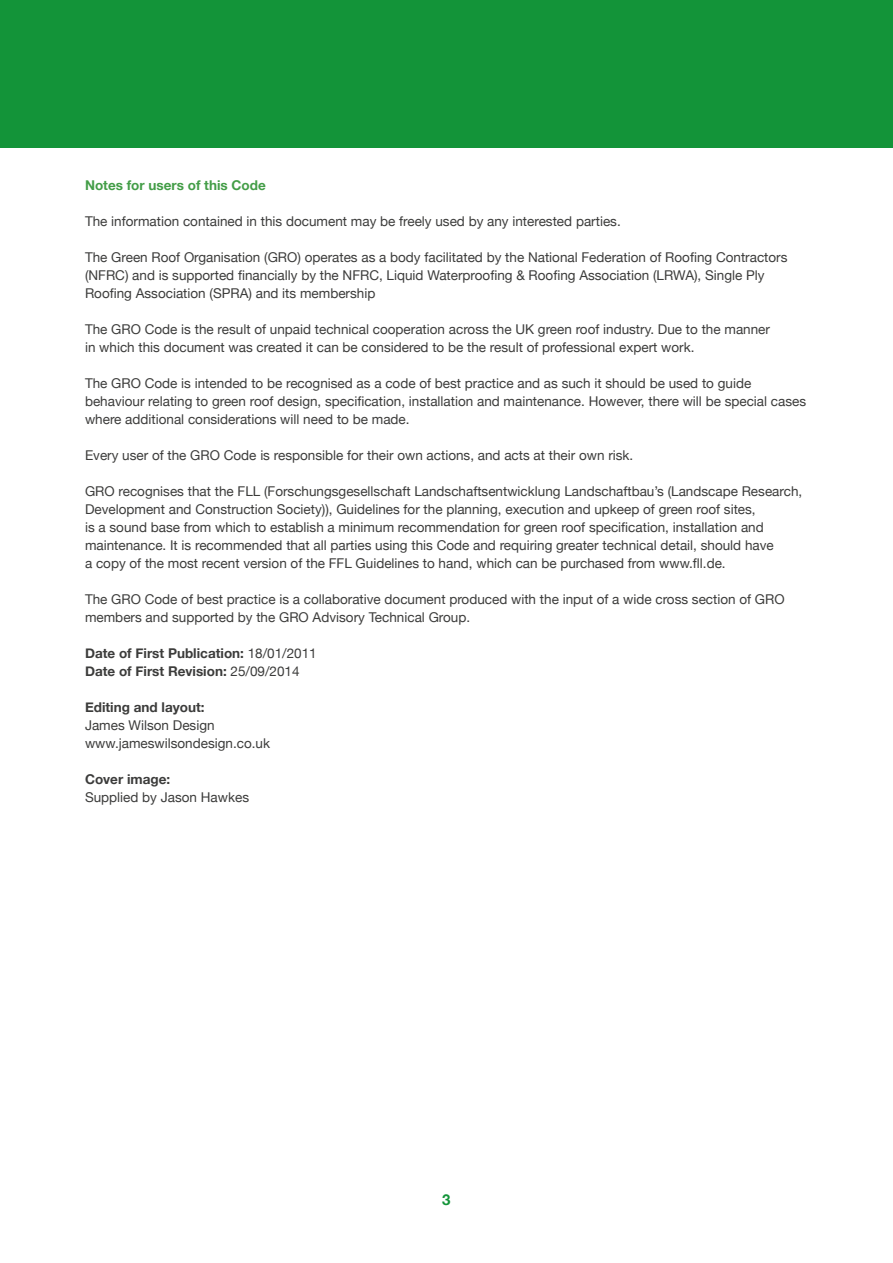
<style>
.page{position:relative;width:893px;height:1263px;background:#fff}
.page>*{position:absolute;margin:0;border:0;box-sizing:border-box;transform-origin:0 0}
.t1{font:700 15px "Helvetica Neue";color:#139439}
.t2{font:13.5px/18px "Helvetica Neue";color:#3c3c3b}
.t3{font:700 13.5px/18px "Helvetica Neue";color:#3c3c3b}
.t4{font:700 13.5px "Helvetica Neue";color:#439d47}
.s1{font-weight:400}
</style>
<div class="page">
<div style="left:0;top:0;width:893px;height:148px;background:#139439"></div>
<p class="t4" style="left:85px;top:180px;width:182px">Notes for users of this Code</p>
<p class="t2" style="left:85px;top:213px;width:537px">The information contained in this document may be freely used by any interested parties.</p>
<p class="t2" style="left:85px;top:249px;width:704px">The Green Roof Organisation (GRO) operates as a body facilitated by the National Federation of Roofing Contractors (NFRC) and is supported financially by the NFRC, Liquid Waterproofing &amp; Roofing Association (LRWA), Single Ply<br>Roofing Association (SPRA) and its membership</p>
<p class="t2" style="left:85px;top:321px;width:686px">The GRO Code is the result of unpaid technical cooperation across the UK green roof industry. Due to the manner in which this document was created it can be considered to be the result of professional expert work.</p>
<p class="t2" style="left:85px;top:375px;width:723px">The GRO Code is intended to be recognised as a code of best practice and as such it should be used to guide behaviour relating to green roof design, specification, installation and maintenance. However, there will be special cases where additional considerations will need to be made.</p>
<p class="t2" style="left:85px;top:447px;width:550px">Every user of the GRO Code is responsible for their own actions, and acts at their own risk.</p>
<p class="t2" style="left:85px;top:483px;width:719px">GRO recognises that the FLL (Forschungsgesellschaft Landschaftsentwicklung Landschaftbau’s (Landscape Research, Development and Construction Society)), Guidelines for the planning, execution and upkeep of green roof sites,<br>is a sound base from which to establish a minimum recommendation for green roof specification, installation and maintenance. It is recommended that all parties using this Code and requiring greater technical detail, should have<br>a copy of the most recent version of the FFL Guidelines to hand, which can be purchased from www.fll.de.</p>
<p class="t2" style="left:85px;top:591px;width:701px">The GRO Code of best practice is a collaborative document produced with the input of a wide cross section of GRO members and supported by the GRO Advisory Technical Group.</p>
<p class="t3" style="left:85px;top:645px;width:233px">Date of First Publication: <span class="s1">18/01/2011<br></span>Date of First Revision: <span class="s1">25/09/2014</span></p>
<p class="t3" style="left:85px;top:699px;width:121px">Editing and layout:</p>
<p class="t2" style="left:85px;top:717px;width:186px">James Wilson Design www.jameswilsondesign.co.uk</p>
<p class="t3" style="left:85px;top:771px;width:87px">Cover image:</p>
<p class="t2" style="left:85px;top:789px;width:166px">Supplied by Jason Hawkes</p>
<p class="t1" style="left:442px;top:1194px;width:10px">3</p>
</div>
